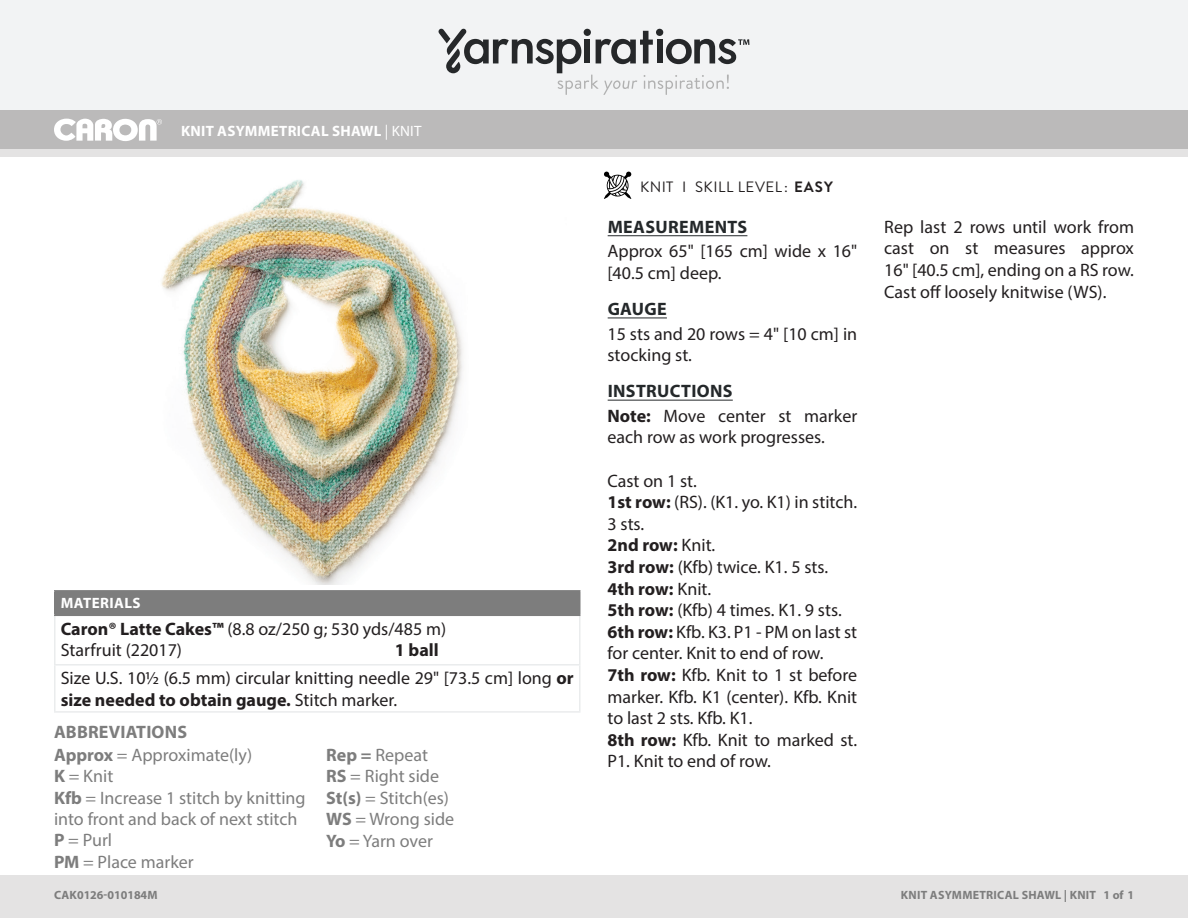
<style>
.page{position:relative;width:1188px;height:918px;background:#fff}
.page>*{position:absolute;margin:0;border:0;box-sizing:border-box;transform-origin:0 0}
.Instructions{font:18px/21.6px "Myriad Pro";color:#231f20}
.Body{font:18px/21.6px "Myriad Pro";color:#231f20}
.Abbreviations{font:18px/21px "Myriad Pro";color:#7d7d7d}
.Materials{font:18px/21.6px "Myriad Pro";color:#231f20}
.Head{font:700 18px "Myriad Pro";letter-spacing:.02em;color:#24282a}
.Instructions-2{font:700 18px "Myriad Pro";letter-spacing:-.005em;color:#231f20}
.Abbreviations_Head{font:700 18px "Myriad Pro";letter-spacing:.01em;color:#7d7d7d}
.Body-2{font:700 18px "Myriad Pro";color:#231f20}
.Pattern_Title{font:700 15px "Myriad Pro";letter-spacing:.02em;color:#fff}
.Skill_Level{font:15px "Brandon Grotesque";letter-spacing:.035em;color:#231f20}
.Materials_Head{font:700 15px "Myriad Pro";letter-spacing:.03em;color:#fff}
.t1{font:700 12px "Myriad Pro";letter-spacing:.02em;color:#7d7d7d}
.t2{font:700 12px "Myriad Pro";letter-spacing:-.005em;color:#7d7d7d}
.s1{font-weight:400}
.s2{font-weight:700}
</style>
<div class="page">
<div style="left:0;top:875px;width:1188px;height:43px;background:#e4e3e3"></div>
<div style="left:0;top:149px;width:1188px;height:9px;background:#e4e3e3"></div>
<div style="left:0;top:0;width:1188px;height:111px;background:#f2f3f4"></div>
<div style="left:0;top:111px;width:1188px;height:38px;background:#bbbaba"></div>
<hr style="left:608px;top:235px;width:139px;height:1px;background:#24282a">
<hr style="left:608px;top:317px;width:59px;height:1px;background:#24282a">
<hr style="left:608px;top:400px;width:125px;height:1px;background:#24282a">
<div style="left:55px;top:591px;width:525px;height:24px;background:#7d7d7d"></div>
<hr style="left:54px;top:616px;width:2px;height:48px;background:#eaeced">
<hr style="left:579px;top:616px;width:1px;height:48px;background:#eaeced">
<hr style="left:54px;top:666px;width:2px;height:45px;background:#eaeced">
<hr style="left:54px;top:664px;width:526px;height:2px;background:#eaeced">
<hr style="left:579px;top:666px;width:1px;height:45px;background:#eaeced">
<hr style="left:54px;top:711px;width:526px;height:2px;background:#eaeced">
<hr style="left:54px;top:590px;width:526px;height:2px;background:#7d7d7d">
<hr style="left:54px;top:592px;width:2px;height:23px;background:#7d7d7d">
<hr style="left:54px;top:615px;width:526px;height:1px;background:#7d7d7d">
<img style="left:161px;top:180px;width:302px;height:405px">
<svg style="left:604px;top:172px;width:27px;height:27px"></svg>
<svg style="left:54px;top:119px;width:108px;height:22px"></svg>
<svg style="left:438px;top:29px;width:311px;height:66px"></svg>
<p class="Pattern_Title" style="left:181px;top:121px;width:242px">KNIT ASYMMETRICAL SHAWL <span class="s1">| KNIT</span></p>
<p class="Materials_Head" style="left:61px;top:593px;width:81px">MATERIALS</p>
<p class="Body" style="left:61px;top:618px;width:387px"><span class="s2">Caron® Latte Cakes™</span> (8.8 oz/250 g; 530 yds/485 m)</p>
<p class="Body" style="left:61px;top:639px;width:123px">Starfruit (22017)</p>
<p class="Body-2" style="left:395px;top:639px;width:45px">1 ball</p>
<p class="Materials" style="left:61px;top:667px;width:515px">Size U.S. 10½ (6.5 mm) circular knitting needle 29" [73.5 cm] long <span class="s2">or size needed to obtain gauge.</span> Stitch marker.</p>
<p class="Abbreviations" style="left:54px;top:744px;width:200px"><span class="s2">Approx</span> = Approximate(ly)</p>
<p class="Abbreviations" style="left:54px;top:765px;width:61px"><span class="s2">K</span> = Knit</p>
<p class="Abbreviations" style="left:54px;top:787px;width:253px"><span class="s2">Kfb</span> = Increase 1 stitch by knitting into front and back of next stitch</p>
<p class="Abbreviations" style="left:54px;top:829px;width:60px"><span class="s2">P</span> = Purl</p>
<p class="Abbreviations" style="left:54px;top:851px;width:141px"><span class="s2">PM</span> = Place marker</p>
<p class="Abbreviations_Head" style="left:54px;top:720px;width:135px">ABBREVIATIONS</p>
<p class="Abbreviations" style="left:326px;top:744px;width:103px"><span class="s2">Rep =</span> Repeat</p>
<p class="Abbreviations" style="left:326px;top:765px;width:114px"><span class="s2">RS</span> = Right side</p>
<p class="Abbreviations" style="left:326px;top:787px;width:124px"><span class="s2">St(s)</span> = Stitch(es)</p>
<p class="Abbreviations" style="left:326px;top:808px;width:129px"><span class="s2">WS</span> = Wrong side</p>
<p class="Abbreviations" style="left:326px;top:830px;width:108px"><span class="s2">Yo</span> = Yarn over</p>
<p class="t2" style="left:54px;top:887px;width:105px">CAK0126-010184M</p>
<p class="Skill_Level" style="left:640px;top:177px;width:194px">KNIT I SKILL LEVEL: <span class="s2">EASY</span></p>
<p class="Head" style="left:608px;top:215px;width:141px">MEASUREMENTS</p>
<p class="Body" style="left:608px;top:240px;width:251px">Approx 65" [165 cm] wide x 16" [40.5 cm] deep.</p>
<p class="Head" style="left:608px;top:297px;width:61px">GAUGE</p>
<p class="Body" style="left:608px;top:322px;width:251px">15 sts and 20 rows = 4" [10 cm] in stocking st.</p>
<p class="Head" style="left:608px;top:379px;width:126px">INSTRUCTIONS</p>
<p class="Instructions" style="left:608px;top:405px;width:251px"><span class="s2">Note:</span> Move center st marker each row as work progresses.</p>
<p class="Body" style="left:608px;top:469px;width:91px">Cast on 1 st.</p>
<p class="Instructions" style="left:608px;top:491px;width:251px"><span class="s2">1st row:</span> (RS). (K1. yo. K1) in stitch.<br>3 sts.</p>
<p class="Instructions-2" style="left:608px;top:534px;width:109px">2nd row: <span class="s1">Knit.</span></p>
<p class="Instructions" style="left:608px;top:556px;width:222px"><span class="s2">3rd row:</span> (Kfb) twice. K1. 5 sts.</p>
<p class="Instructions-2" style="left:608px;top:577px;width:105px">4th row: <span class="s1">Knit.</span></p>
<p class="Instructions" style="left:608px;top:599px;width:236px"><span class="s2">5th row:</span> (Kfb) 4 times. K1. 9 sts.</p>
<p class="Instructions" style="left:608px;top:621px;width:251px"><span class="s2">6th row:</span> Kfb. K3. P1 - PM on last st for center. Knit to end of row.</p>
<p class="Instructions" style="left:608px;top:664px;width:251px;text-align:justify"><span class="s2">7th row:</span> Kfb. Knit to 1 st before marker. Kfb. K1 (center). Kfb. Knit to last 2 sts. Kfb. K1.</p>
<p class="Instructions" style="left:608px;top:729px;width:251px"><span class="s2">8th row:</span> Kfb. Knit to marked st.<br>P1. Knit to end of row.</p>
<p class="Body" style="left:884px;top:216px;width:251px;text-align:justify">Rep last 2 rows until work from cast on st measures approx 16" [40.5 cm], ending on a RS row.</p>
<p class="Body" style="left:884px;top:280px;width:224px">Cast off loosely knitwise (WS).</p>
<p class="t1" style="left:901px;top:887px;width:235px">KNIT ASYMMETRICAL SHAWL | KNIT 1 of 1</p>
</div>
